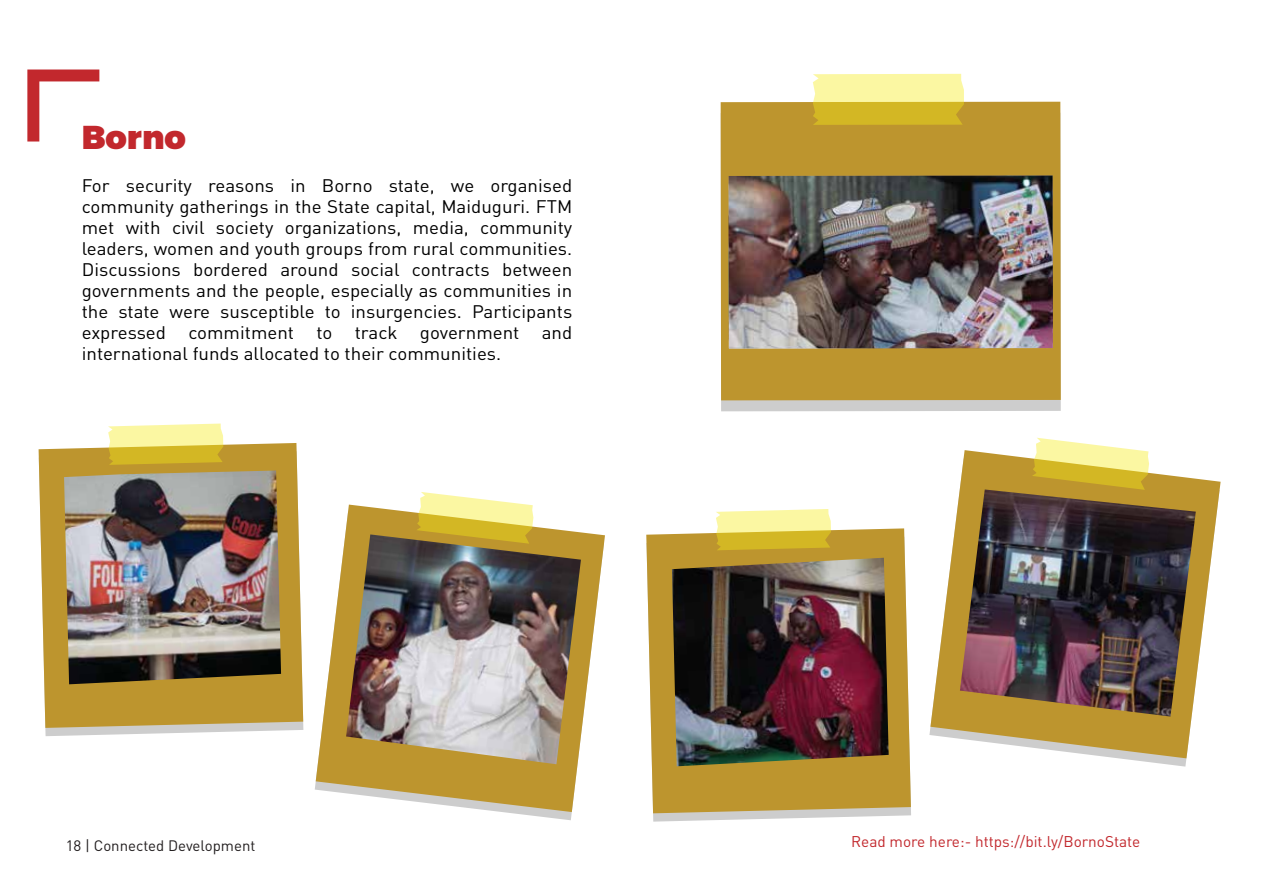
<style>
.page{position:relative;width:1263px;height:893px;background:#fff}
.page>*{position:absolute;margin:0;border:0;box-sizing:border-box;transform-origin:0 0}
.t1{font:900 33px "Montserrat";color:#c2282d}
.t2{font:18px/21px "DIN Pro";color:#010101;text-align:justify;scale:1.04 1}
.t3{font:15.3px "DIN Pro";color:#c2282d}
.t4{font:15px "DIN Pro";color:#231f20}
</style>
<div class="page">
<svg style="left:27px;top:70px;width:72px;height:72px"></svg>
<svg style="left:721px;top:400px;width:340px;height:11px;background:#ccccca"></svg>
<div style="left:721px;top:102px;width:340px;height:298px;background:#bd952e"></div>
<svg style="left:813px;top:74px;width:151px;height:51px;background:#e8d96a"></svg>
<img style="left:729px;top:176px;width:324px;height:172px">
<svg style="left:45px;top:728px;width:258px;height:8px;fill:#cdcdcd"></svg>
<svg style="left:39px;top:443px;width:264px;height:285px;background:#c29f43"></svg>
<svg style="left:108px;top:424px;width:115px;height:41px;background:#e7d86b"></svg>
<img style="left:64px;top:470px;width:217px;height:214px">
<svg style="left:316px;top:505px;width:289px;height:307px;fill:#bd952e"></svg>
<svg style="left:416px;top:492px;width:117px;height:42px"></svg>
<img style="left:346px;top:534px;width:235px;height:230px">
<svg style="left:653px;top:813px;width:258px;height:9px;fill:#cdcdcd"></svg>
<svg style="left:646px;top:528px;width:265px;height:285px;background:#c3a045"></svg>
<svg style="left:716px;top:509px;width:115px;height:41px;background:#e8d96d"></svg>
<img style="left:672px;top:558px;width:217px;height:208px">
<svg style="left:930px;top:450px;width:290px;height:308px"></svg>
<svg style="left:1032px;top:438px;width:117px;height:51px;background:#e6d676"></svg>
<img style="left:960px;top:489px;width:236px;height:228px">
<h1 class="t1" style="left:82px;top:110px;width:106px">Borno</h1>
<p class="t2" style="left:82px;top:174px;width:473px">For security reasons in Borno state, we organised community gatherings in the State capital, Maiduguri. FTM met with civil society organizations, media, community leaders, women and youth groups from rural communities.<br>Discussions bordered around social contracts between governments and the people, especially as communities in the state were susceptible to insurgencies. Participants expressed commitment to track government and international funds allocated to their communities.</p>
<p class="t4" style="left:66px;top:835px;width:191px">18 | Connected Development</p>
<p class="t3" style="left:851px;top:831px;width:291px">Read more here:- https://bit.ly/BornoState</p>
</div>
